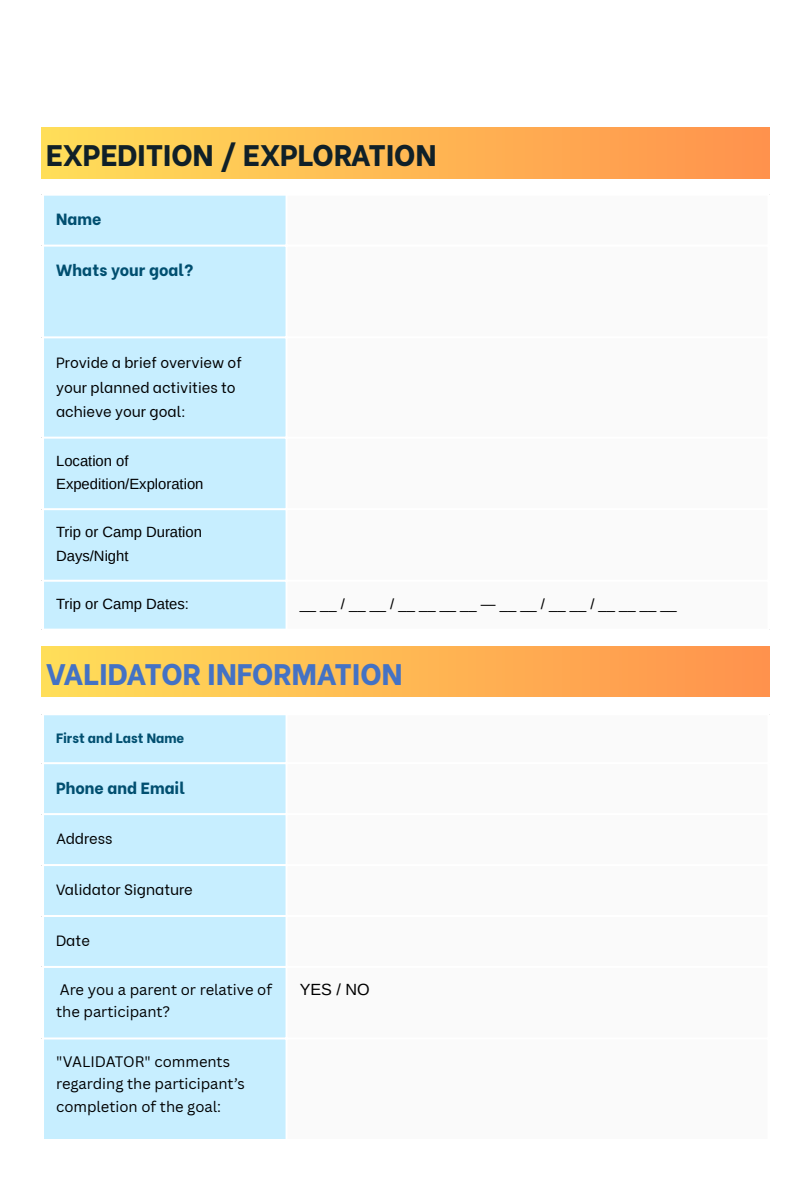
<style>
.page{position:relative;width:810px;height:1181px;background:#fff}
.page>*{position:absolute;margin:0;border:0;box-sizing:border-box;transform-origin:0 0}
.t1{font:800 29.7px "Be Vietnam";color:#102028}
.t2{font:800 29.7px "Be Vietnam";color:#4472c4}
.t3{font:800 16.2px "Be Vietnam";color:#014f70}
.t4{font:16.2px "Arimo";color:#000}
.t5{font:14.85px/23.2px "Arimo";color:#000}
.t6{font:14.85px/22.8px "Canva Sans";color:#000}
.t7{font:14.85px/24.8px "Be Vietnam";color:#000}
.t8{font:800 13.5px "Be Vietnam";color:#014f70}
</style>
<div class="page">
<div style="left:42px;top:128px;width:728px;height:50px;background:linear-gradient(to right,#ffde59,#ff924d)"></div>
<div style="left:44px;top:196px;width:242px;height:432px;background:#c7eeff"></div>
<hr style="left:42px;top:244px;width:727px;height:2px;background:#fff">
<hr style="left:42px;top:336px;width:727px;height:2px;background:#fff">
<hr style="left:42px;top:436px;width:727px;height:2px;background:#fff">
<hr style="left:42px;top:508px;width:727px;height:2px;background:#fff">
<hr style="left:42px;top:579px;width:727px;height:2px;background:#fff">
<div style="left:42px;top:646px;width:728px;height:50px;background:linear-gradient(to right,#ffde59,#ff924d)"></div>
<div style="left:44px;top:715px;width:242px;height:423px;background:#c7eeff"></div>
<hr style="left:42px;top:762px;width:727px;height:2px;background:#fff">
<hr style="left:42px;top:813px;width:727px;height:2px;background:#fff">
<hr style="left:42px;top:864px;width:727px;height:2px;background:#fff">
<hr style="left:42px;top:915px;width:727px;height:2px;background:#fff">
<hr style="left:42px;top:965px;width:727px;height:2px;background:#fff">
<hr style="left:42px;top:1037px;width:727px;height:2px;background:#fff">
<p class="t1" style="left:46px;top:131px;width:392px">EXPEDITION / EXPLORATION</p>
<p class="t3" style="left:56px;top:206px;width:47px">Name</p>
<p class="t3" style="left:56px;top:256px;width:139px">Whats your goal?</p>
<p class="t7" style="left:56px;top:348px;width:187px">Provide a brief overview of your planned activities to achieve your goal:</p>
<p class="t5" style="left:56px;top:449px;width:149px">Location of<br>Expedition/Exploration</p>
<p class="t5" style="left:56px;top:520px;width:147px">Trip or Camp Duration<br>Days/Night</p>
<p class="t5" style="left:56px;top:592px;width:134px">Trip or Camp Dates:</p>
<p class="t5" style="left:300px;top:592px;width:379px">____/____/________—____/____/________</p>
<p class="t2" style="left:46px;top:649px;width:358px">VALIDATOR INFORMATION</p>
<p class="t8" style="left:56px;top:726px;width:130px">First and Last Name</p>
<p class="t3" style="left:56px;top:774px;width:131px">Phone and Email</p>
<p class="t7" style="left:56px;top:825px;width:58px">Address</p>
<p class="t7" style="left:56px;top:876px;width:138px">Validator Signature</p>
<p class="t7" style="left:56px;top:927px;width:35px">Date</p>
<p class="t6" style="left:56px;top:978px;width:217px;line-height:22.2px">Are you a parent or relative of the participant?</p>
<p class="t4" style="left:300px;top:980px;width:71px">YES / NO</p>
<p class="t6" style="left:56px;top:1049px;width:190px">"VALIDATOR" comments regarding the participant’s completion of the goal:</p>
</div>
